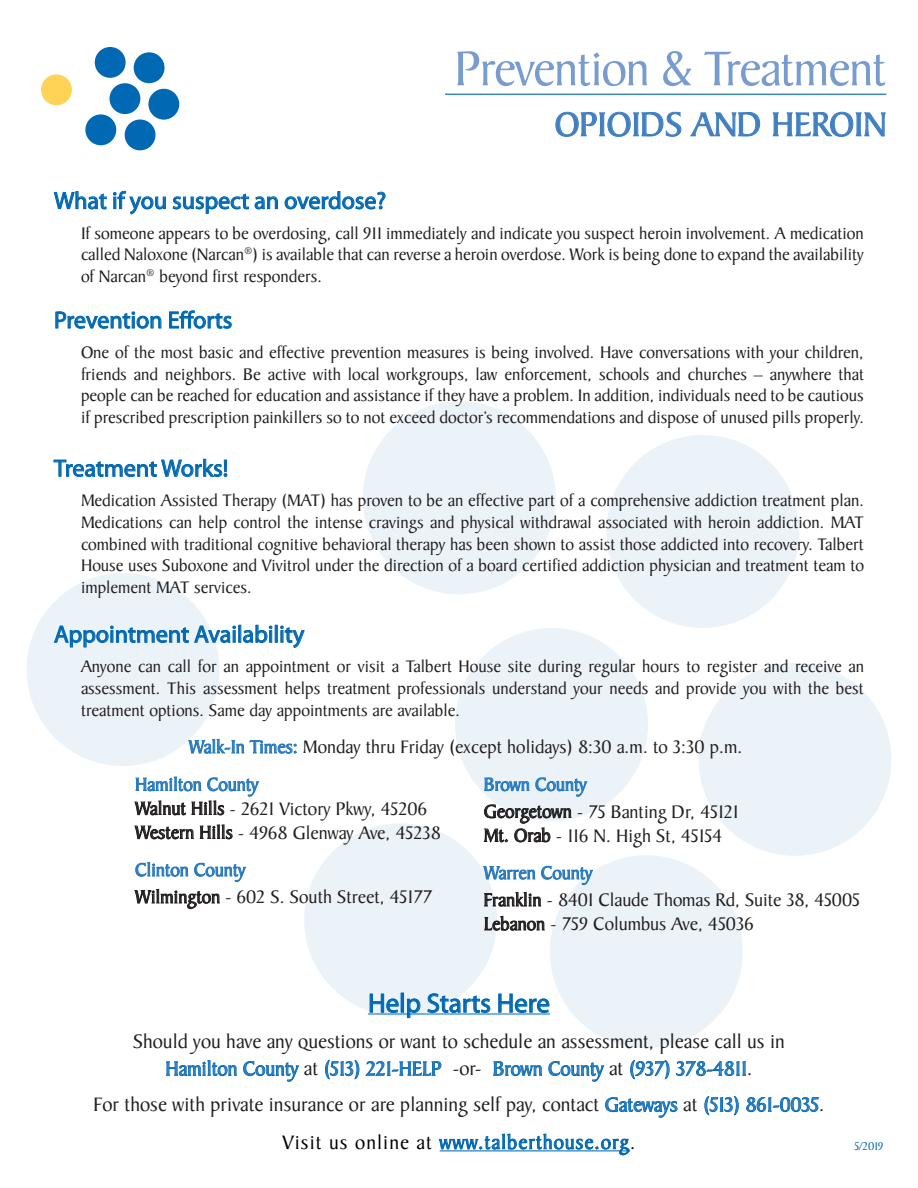
<style>
.page{position:relative;width:918px;height:1188px;background:#fff}
.page>*{position:absolute;margin:0;border:0;box-sizing:border-box;transform-origin:0 0}
.t1{font:52.5px "Baker Signet";letter-spacing:-.025em;color:#789cd0}
.t2{font:36px "Baker Signet";color:#407fc1}
.t3{font:27px "Myriad Pro";color:#0168b3}
.t4{font:24px "Myriad Pro";color:#0168b3}
.t5{font:21px "Baker Signet";color:#231f20}
.t6{font:21px "Baker Signet";color:#277abe}
.t7{font:21px "Baker Signet";letter-spacing:.05em;color:#0168b3}
.t8{font:19.5px "Baker Signet";color:#231f20}
.t9{font:19.5px "Baker Signet";color:#277abe}
.t10{font:18px/21.6px "Baker Signet";color:#231f20;text-align:justify}
.t11{font:12px "Baker Signet";color:#0168b3}
.s1{color:#277abe}
.s2{color:#231f20}
.s3{color:#000}
</style>
<div class="page">
<div style="left:27px;top:573px;width:193px;height:193px;background:#ebf3f9;border-radius:50%"></div>
<div style="left:304px;top:823px;width:193px;height:193px;background:#ebf3f9;border-radius:50%"></div>
<div style="left:455px;top:628px;width:193px;height:193px;background:#ebf3f9;border-radius:50%"></div>
<div style="left:363px;top:401px;width:193px;height:193px;background:#ebf3f9;border-radius:50%"></div>
<div style="left:550px;top:855px;width:193px;height:193px;background:#ebf3f9;border-radius:50%"></div>
<div style="left:606px;top:435px;width:193px;height:193px;background:#ebf3f9;border-radius:50%"></div>
<div style="left:698px;top:663px;width:193px;height:193px;background:#ebf3f9;border-radius:50%"></div>
<svg style="left:54px;top:191px;width:53px;height:19px"></svg>
<svg style="left:113px;top:191px;width:53px;height:23px"></svg>
<svg style="left:173px;top:193px;width:76px;height:21px"></svg>
<svg style="left:255px;top:196px;width:23px;height:14px"></svg>
<svg style="left:285px;top:191px;width:101px;height:19px"></svg>
<svg style="left:55px;top:311px;width:106px;height:18px"></svg>
<svg style="left:169px;top:310px;width:63px;height:19px"></svg>
<svg style="left:54px;top:458px;width:173px;height:20px"></svg>
<svg style="left:54px;top:624px;width:218px;height:26px"></svg>
<div style="left:275px;top:625px;width:3px;height:18px;border:1px solid #0168b3"></div>
<svg style="left:280px;top:626px;width:25px;height:22px"></svg>
<svg style="left:188px;top:739px;width:109px;height:15px"></svg>
<svg style="left:134px;top:776px;width:125px;height:64px"></svg>
<svg style="left:134px;top:862px;width:112px;height:47px"></svg>
<svg style="left:484px;top:777px;width:103px;height:66px"></svg>
<svg style="left:483px;top:866px;width:110px;height:41px"></svg>
<svg style="left:484px;top:916px;width:61px;height:15px"></svg>
<svg style="left:556px;top:112px;width:125px;height:25px"></svg>
<svg style="left:690px;top:112px;width:70px;height:24px"></svg>
<svg style="left:773px;top:112px;width:113px;height:25px"></svg>
<hr style="left:445px;top:94px;width:441px;height:1px;background:#0168b3">
<svg style="left:370px;top:994px;width:29px;height:19px"></svg>
<div style="left:401px;top:993px;width:3px;height:20px;border:1px solid #0168b3"></div>
<svg style="left:407px;top:999px;width:13px;height:19px"></svg>
<svg style="left:427px;top:993px;width:63px;height:20px"></svg>
<svg style="left:498px;top:994px;width:51px;height:19px"></svg>
<svg style="left:166px;top:1060px;width:71px;height:17px"></svg>
<svg style="left:243px;top:1061px;width:56px;height:21px"></svg>
<svg style="left:325px;top:1060px;width:34px;height:19px"></svg>
<svg style="left:366px;top:1061px;width:75px;height:15px"></svg>
<svg style="left:493px;top:1061px;width:49px;height:15px"></svg>
<svg style="left:549px;top:1061px;width:55px;height:21px"></svg>
<svg style="left:630px;top:1060px;width:39px;height:19px"></svg>
<svg style="left:676px;top:1061px;width:70px;height:15px"></svg>
<svg style="left:605px;top:1097px;width:72px;height:21px"></svg>
<svg style="left:705px;top:1096px;width:34px;height:19px"></svg>
<svg style="left:746px;top:1097px;width:73px;height:15px"></svg>
<svg style="left:439px;top:1134px;width:191px;height:22px"></svg>
<hr style="left:368px;top:1014px;width:182px;height:1px;background:#0168b3">
<div style="left:41px;top:74px;width:31px;height:31px;background:#fed356;border-radius:50%"></div>
<div style="left:85px;top:114px;width:31px;height:31px;background:#0168b3;border-radius:50%"></div>
<div style="left:110px;top:83px;width:30px;height:31px;background:#0168b3;border-radius:50%"></div>
<div style="left:95px;top:47px;width:31px;height:31px;background:#0168b3;border-radius:50%"></div>
<div style="left:125px;top:120px;width:31px;height:30px;background:#0168b3;border-radius:50%"></div>
<div style="left:134px;top:52px;width:31px;height:31px;background:#0168b3;border-radius:50%"></div>
<div style="left:148px;top:89px;width:31px;height:31px;background:#0168b3;border-radius:50%"></div>
<p class="t1" style="left:454px;top:40px;width:434px">Prevention &amp; Treatment</p>
<p class="t2" style="left:555px;top:105px;width:333px">OPIOIDS AND HEROIN</p>
<p class="t4" style="left:54px;top:186px;width:334px">What if you suspect an overdose?</p>
<p class="t10" style="left:81px;top:223px;width:784px">If someone appears to be overdosing, call 911 immediately and indicate you suspect heroin involvement. A medication called Naloxone (Narcan<sup>®</sup>) is available that can reverse a heroin overdose. Work is being done to expand the availability of Narcan<sup>®</sup> beyond first responders.</p>
<p class="t4" style="left:54px;top:305px;width:180px">Prevention Efforts</p>
<p class="t10" style="left:81px;top:342px;width:785px">One of the most basic and effective prevention measures is being involved. Have conversations with your children, friends and neighbors. Be active with local workgroups, law enforcement, schools and churches – anywhere that people can be reached for education and assistance if they have a problem. In addition, individuals need to be cautious if prescribed prescription painkillers so to not exceed doctor’s recommendations and dispose of unused pills properly.</p>
<p class="t4" style="left:54px;top:453px;width:176px">Treatment Works!</p>
<p class="t10" style="left:81px;top:490px;width:785px">Medication Assisted Therapy (MAT) has proven to be an effective part of a comprehensive addiction treatment plan.<br>Medications can help control the intense cravings and physical withdrawal associated with heroin addiction. MAT combined with traditional cognitive behavioral therapy has been shown to assist those addicted into recovery. Talbert House uses Suboxone and Vivitrol under the direction of a board certified addiction physician and treatment team to implement MAT services.</p>
<p class="t4" style="left:54px;top:619px;width:252px">Appointment Availability</p>
<p class="t10" style="left:81px;top:656px;width:785px">Anyone can call for an appointment or visit a Talbert House site during regular hours to register and receive an assessment. This assessment helps treatment professionals understand your needs and provide you with the best treatment options. Same day appointments are available.</p>
<p class="t8" style="left:189px;top:736px;width:555px"><span class="s1">Walk-In Times:</span> Monday thru Friday (except holidays) 8:30 a.m. to 3:30 p.m.</p>
<p class="t9" style="left:135px;top:774px;width:125px">Hamilton County</p>
<p class="t8" style="left:135px;top:798px;width:294px">Walnut Hills - 2621 Victory Pkwy, 45206</p>
<p class="t8" style="left:135px;top:822px;width:307px">Western Hills - 4968 Glenway Ave, 45238</p>
<p class="t9" style="left:135px;top:859px;width:112px">Clinton County</p>
<p class="t8" style="left:135px;top:886px;width:299px">Wilmington - 602 S. South Street, 45177</p>
<p class="t9" style="left:484px;top:774px;width:104px">Brown County</p>
<p class="t8" style="left:484px;top:801px;width:256px">Georgetown - 75 Banting Dr, 45121</p>
<p class="t8" style="left:484px;top:825px;width:240px">Mt. Orab - 116 N. High St, 45154</p>
<p class="t9" style="left:484px;top:862px;width:110px">Warren County</p>
<p class="t8" style="left:484px;top:889px;width:378px">Franklin - 8401 Claude Thomas Rd, Suite 38, 45005</p>
<p class="t8" style="left:484px;top:913px;width:272px">Lebanon - 759 Columbus Ave, 45036</p>
<p class="t3" style="left:368px;top:987px;width:183px">Help Starts Here</p>
<p class="t5" style="left:133px;top:1030px;width:653px">Should you have any questions or want to schedule an assessment, please call us in</p>
<p class="t6" style="left:165px;top:1057px;width:589px">Hamilton County <span class="s2">at</span> (513) 221-HELP <span class="s2">-or-</span> Brown County <span class="s2">at</span> (937) 378-4811<span class="s2">.</span></p>
<p class="t5" style="left:94px;top:1093px;width:732px">For those with private insurance or are planning self pay, contact <span class="s1">Gateways</span> at <span class="s1">(513) 861-0035</span>.</p>
<p class="t7" style="left:282px;top:1131px;width:355px"><span class="s3">Visit us online at</span> www.talberthouse.org<span class="s3">.</span></p>
<p class="t11" style="left:854px;top:1140px;width:31px">5/2019</p>
</div>
